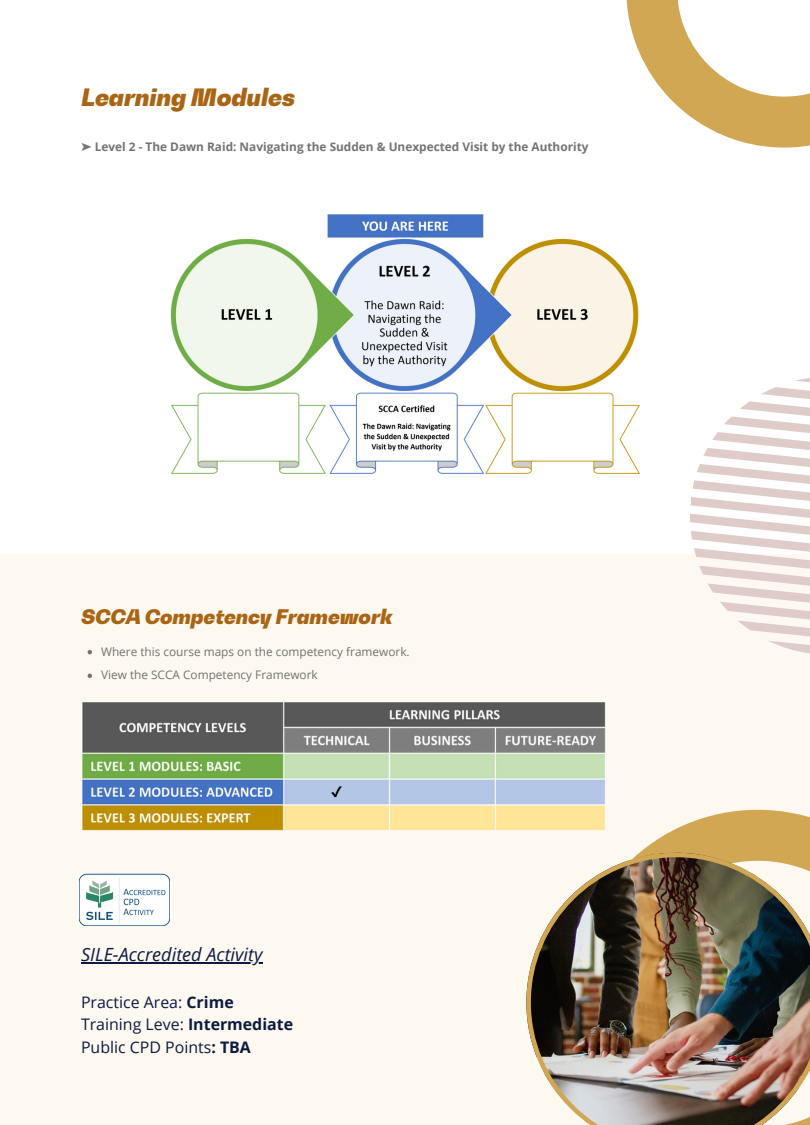
<style>
.page{position:relative;width:810px;height:1125px;background:#fff}
.page>*{position:absolute;margin:0;border:0;box-sizing:border-box;transform-origin:0 0}
.t1{font:italic 900 23.7px "Bw Gradual DEMO";color:#a96513}
.t2{font:italic 900 19.9px "Bw Gradual DEMO";color:#a96513}
.t3{font:italic 18.2px "Open Sans";color:#0c1b42}
.t4{font:15.9px/22.9px "Open Sans";color:#0c1b42}
.t5{font:11.8px "Open Sans";color:#737373}
.t6{font:700 11.8px "Open Sans";color:#737373}
.s1{font-family:"Free Serif";font-weight:400}
.s2{font-weight:700}
</style>
<div class="page">
<div style="left:0;top:554px;width:810px;height:571px;background:#fdf8f0"></div>
<svg style="left:639px;top:810px;width:171px;height:43px"></svg>
<svg style="left:626px;top:0;width:184px;height:147px"></svg>
<img style="left:79px;top:873px;width:91px;height:53px">
<img style="left:82px;top:702px;width:524px;height:129px">
<img style="left:170px;top:214px;width:470px;height:260px">
<svg style="left:690px;top:378px;width:120px;height:275px"></svg>
<img style="left:526px;top:853px;width:284px;height:272px">
<hr style="left:81px;top:963px;width:182px;height:1px;background:#0c1b42">
<svg style="left:88px;top:650px;width:4px;height:4px"></svg>
<svg style="left:88px;top:674px;width:4px;height:4px"></svg>
<p class="t1" style="left:81px;top:83px;width:216px">Learning Modules</p>
<h2 class="t6" style="left:81px;top:138px;width:509px"><span class="s1">➤</span> Level 2 - The Dawn Raid: Navigating the Sudden &amp; Unexpected Visit by the Authority</h2>
<p class="t2" style="left:81px;top:605px;width:313px">SCCA Competency Framework</p>
<p class="t5" style="left:101px;top:643px;width:310px">Where this course maps on the competency framework.</p>
<h3 class="t5" style="left:101px;top:667px;width:218px">View the SCCA Competency Framework</h3>
<p class="t3" style="left:81px;top:941px;width:183px">SILE-Accredited Activity</p>
<p class="t4" style="left:81px;top:990px;width:214px">Practice Area: <span class="s2">Crime<br></span>Training Leve: <span class="s2">Intermediate<br></span>Public CPD Points<span class="s2">: TBA</span></p>
</div>
